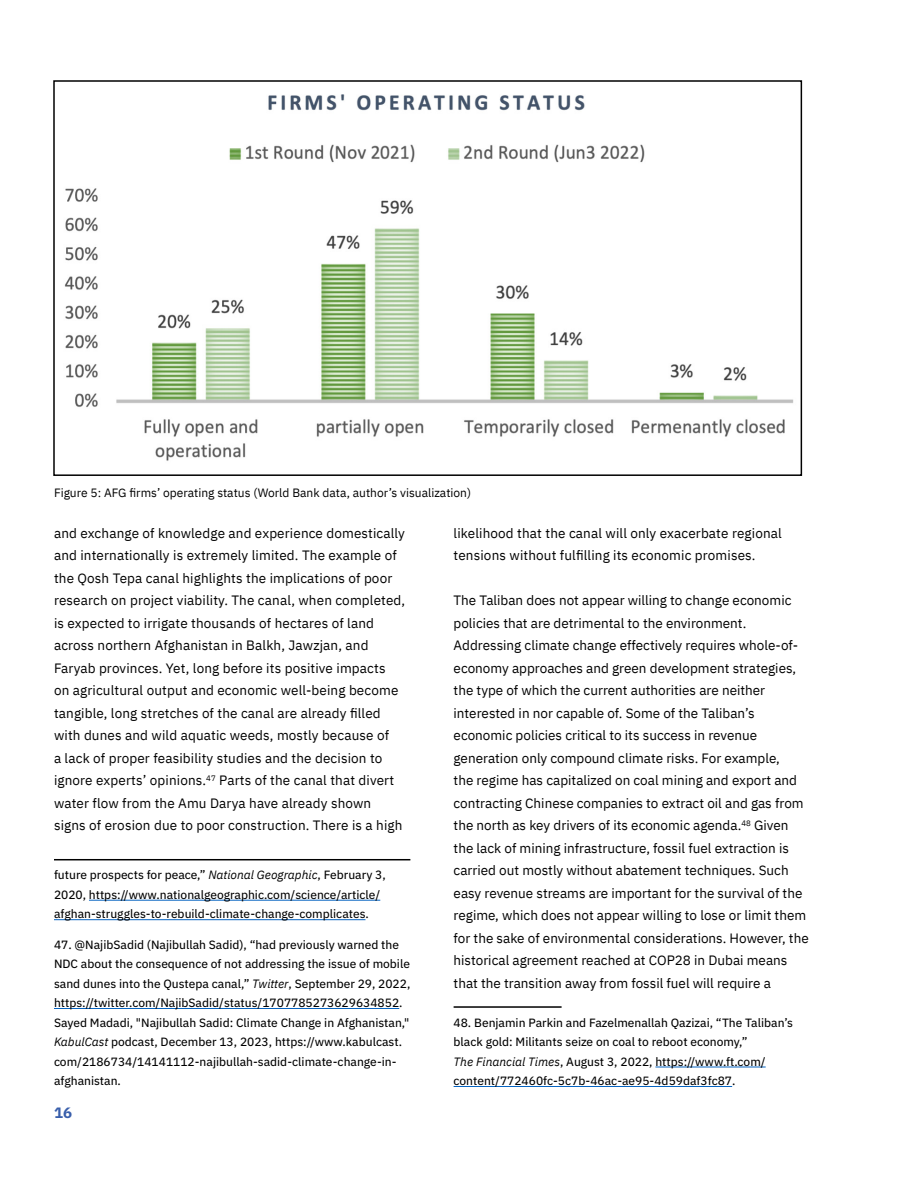
<style>
.page{position:relative;width:918px;height:1188px;background:#fff}
.page>*{position:absolute;margin:0;border:0;box-sizing:border-box;transform-origin:0 0}
.t1{font:700 15px "IBM Plex Mono";color:#385eab}
.t2{font:13.5px/22.5px "IBM Plex Sans";color:#000}
.t3{font:12px/19.5px "IBM Plex Sans Text";color:#000}
.t4{font:12px "IBM Plex Sans";color:#000}
.s1{font-family:"IBM Plex Sans";font-style:italic}
</style>
<div class="page">
<hr style="left:54px;top:859px;width:356px;height:1px;background:#000">
<hr style="left:89px;top:900px;width:291px;height:1px;background:#0563c1">
<hr style="left:54px;top:919px;width:312px;height:1px;background:#0563c1">
<hr style="left:54px;top:1008px;width:345px;height:1px;background:#0563c1">
<hr style="left:454px;top:1006px;width:108px;height:2px;background:#000">
<hr style="left:655px;top:1067px;width:111px;height:1px;background:#0563c1">
<hr style="left:454px;top:1086px;width:278px;height:1px;background:#0563c1">
<img style="left:64px;top:94px;width:730px;height:367px">
<div style="left:53px;top:80px;width:749px;height:396px;border:2px solid #000"></div>
<p class="t4" style="left:54px;top:484px;width:419px">Figure 5: AFG firms’ operating status (World Bank data, author’s visualization)</p>
<p class="t2" style="left:54px;top:520px;width:353px">and exchange of knowledge and experience domestically and internationally is extremely limited. The example of the Qosh Tepa canal highlights the implications of poor research on project viability. The canal, when completed, is expected to irrigate thousands of hectares of land across northern Afghanistan in Balkh, Jawzjan, and Faryab provinces. Yet, long before its positive impacts<br>on agricultural output and economic well-being become tangible, long stretches of the canal are already filled with dunes and wild aquatic weeds, mostly because of<br>a lack of proper feasibility studies and the decision to ignore experts’ opinions.<sup>47</sup> Parts of the canal that divert water flow from the Amu Darya have already shown signs of erosion due to poor construction. There is a high</p>
<p class="t3" style="left:54px;top:864px;width:333px">future prospects for peace,” <span class="s1">National Geographic</span>, February 3,<br>2020, https://www.nationalgeographic.com/science/article/ afghan-struggles-to-rebuild-climate-change-complicates.</p>
<p class="t3" style="left:54px;top:934px;width:358px">47. @NajibSadid (Najibullah Sadid), “had previously warned the NDC about the consequence of not addressing the issue of mobile sand dunes into the Qustepa canal,” <span class="s1">Twitter</span>, September 29, 2022, https://twitter.com/NajibSadid/status/1707785273629634852.<br>Sayed Madadi, "Najibullah Sadid: Climate Change in Afghanistan," <span class="s1">KabulCast</span> podcast, December 13, 2023, https://www.kabulcast. com/2186734/14141112-najibullah-sadid-climate-change-in&shy;afghanistan.</p>
<p class="t1" style="left:54px;top:1101px;width:19px">16</p>
<p class="t2" style="left:454px;top:520px;width:330px">likelihood that the canal will only exacerbate regional tensions without fulfilling its economic promises.</p>
<p class="t2" style="left:454px;top:588px;width:357px">The Taliban does not appear willing to change economic policies that are detrimental to the environment.<br>Addressing climate change effectively requires whole-of&shy;economy approaches and green development strategies, the type of which the current authorities are neither interested in nor capable of. Some of the Taliban’s economic policies critical to its success in revenue generation only compound climate risks. For example,<br>the regime has capitalized on coal mining and export and contracting Chinese companies to extract oil and gas from the north as key drivers of its economic agenda.<sup>48</sup> Given the lack of mining infrastructure, fossil fuel extraction is carried out mostly without abatement techniques. Such easy revenue streams are important for the survival of the regime, which does not appear willing to lose or limit them for the sake of environmental considerations. However, the historical agreement reached at COP28 in Dubai means that the transition away from fossil fuel will require a</p>
<p class="t3" style="left:454px;top:1012px;width:341px">48. Benjamin Parkin and Fazelmenallah Qazizai, “The Taliban’s black gold: Militants seize on coal to reboot economy,”<br><span class="s1">The Financial Times</span>, August 3, 2022, https://www.ft.com/ content/772460fc-5c7b-46ac-ae95-4d59daf3fc87.</p>
</div>
